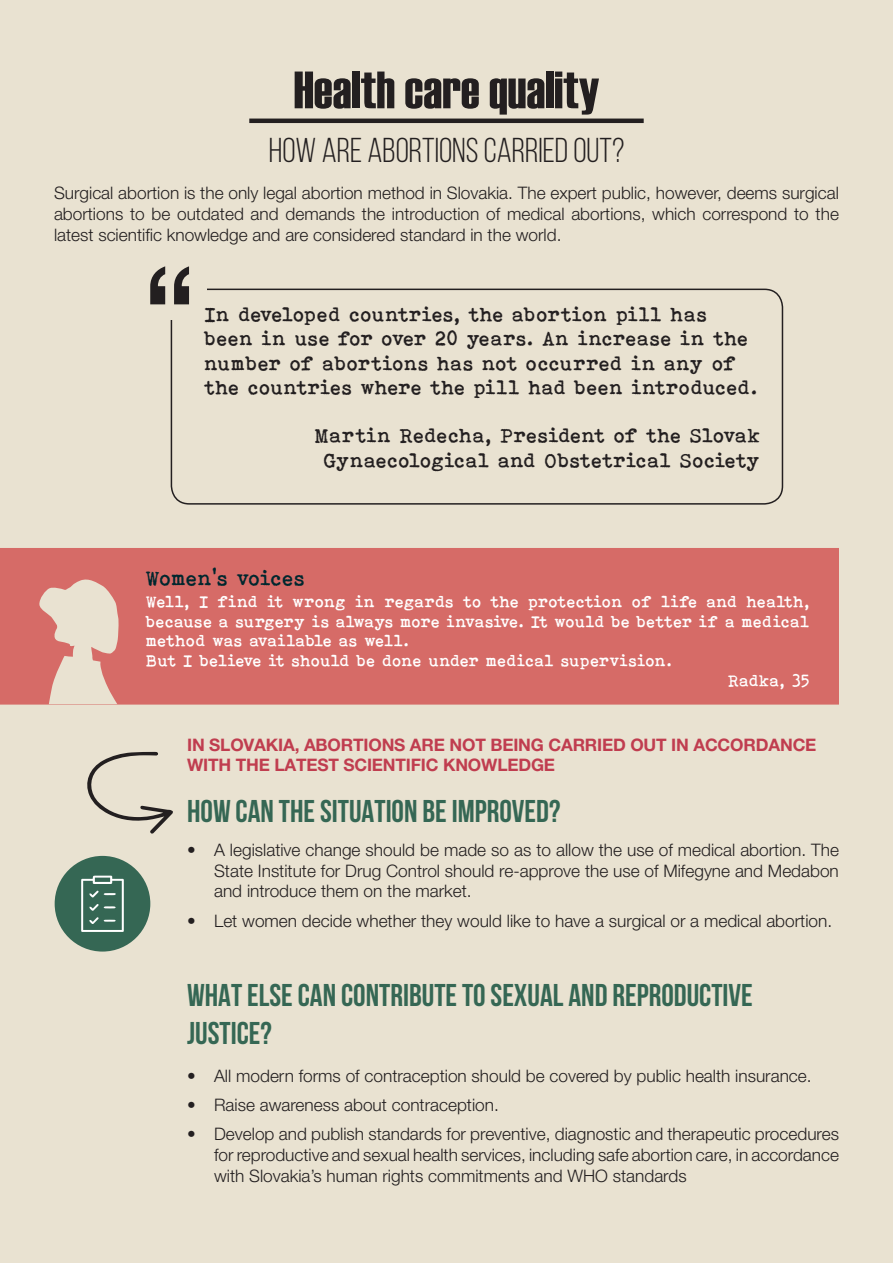
<style>
.page{position:relative;width:893px;height:1263px;background:#e9e2d1}
.page>*{position:absolute;margin:0;border:0;box-sizing:border-box;transform-origin:0 0}
.t1{font:500 134.7px "Helvetica Neue LT Pro";color:#231f20;scale:.89 1}
.t2{font:52.5px "Haettenschweiler";color:#231f20}
.t3{font:34.5px "Bebas Neue";color:#231f20}
.t4{font:700 31.5px/37.8px "Bebas Neue";color:#356754}
.t5{font:21px "Bohemiantypewriter";letter-spacing:-.01em;color:#00272e}
.t6{font:20.25px/24.3px "Bohemiantypewriter";color:#231f20}
.t7{font:300 17.25px/20.7px "Helvetica Neue LT Pro";color:#231f20;text-align:justify}
.t8{font:700 17.25px/20.7px "Helvetica Neue LT Pro";letter-spacing:-.01em;color:#c03d4f}
.t9{font:16.5px/19.8px "Bohemiantypewriter";color:#fff;text-align:justify}
</style>
<div class="page">
<div style="left:0;top:548px;width:839px;height:157px;background:#d66b67"></div>
<hr style="left:249px;top:119px;width:395px;height:4px;background:#231f20">
<div style="left:55px;top:856px;width:95px;height:95px;background:#356754;border-radius:50%"></div>
<svg style="left:81px;top:876px;width:43px;height:56px"></svg>
<svg style="left:87px;top:752px;width:86px;height:82px"></svg>
<div style="left:171px;top:289px;width:612px;height:216px;border:2px solid #231f20;border-radius:18px"></div>
<div style="left:163px;top:274px;width:43px;height:46px;background:#e9e2d1"></div>
<p class="t2" style="left:294px;top:54px;width:307px">Health care quality</p>
<p class="t3" style="left:269px;top:132px;width:357px">HOW ARE ABORTIONS CARRIED OUT?</p>
<p class="t7" style="left:54px;top:182px;width:786px">Surgical abortion is the only legal abortion method in Slovakia. The expert public, however, deems surgical abortions to be outdated and demands the introduction of medical abortions, which correspond to the latest scientific knowledge and are considered standard in the world.</p>
<p class="t1" style="left:143px;top:234px;width:61px">“</p>
<p class="t6" style="left:205px;top:302px;width:554px">In developed countries, the abortion pill has been in use for over 20 years. An increase in the number of abortions has not occurred in any of the countries where the pill had been introduced.</p>
<p class="t6" style="left:315px;top:423px;width:447px;text-align:center">Martin Redecha, President of the Slovak<br>Gynaecological and Obstetrical Society</p>
<p class="t5" style="left:147px;top:566px;width:161px">Women’s voices</p>
<p class="t9" style="left:147px;top:591px;width:665px">Well, I find it wrong in regards to the protection of life and health, because a surgery is always more invasive. It would be better if a medical method was available as well.</p>
<p class="t9" style="left:147px;top:650px;width:528px">But I believe it should be done under medical supervision.</p>
<p class="t9" style="left:728px;top:670px;width:83px">Radka, 35</p>
<p class="t8" style="left:187px;top:734px;width:631px">IN SLOVAKIA, ABORTIONS ARE NOT BEING CARRIED OUT IN ACCORDANCE<br>WITH THE LATEST SCIENTIFIC KNOWLEDGE</p>
<p class="t4" style="left:187px;top:792px;width:375px">HOW CAN THE SITUATION BE IMPROVED?</p>
<p class="t7" style="left:214px;top:839px;width:626px;text-indent:-27px">• A legislative change should be made so as to allow the use of medical abortion. The State Institute for Drug Control should re-approve the use of Mifegyne and Medabon and introduce them on the market.</p>
<p class="t7" style="left:187px;top:910px;width:647px">• Let women decide whether they would like to have a surgical or a medical abortion.</p>
<p class="t4" style="left:187px;top:976px;width:567px">WHAT ELSE CAN CONTRIBUTE TO SEXUAL AND REPRODUCTIVE<br>JUSTICE?</p>
<p class="t7" style="left:187px;top:1065px;width:626px">• All modern forms of contraception should be covered by public health insurance.</p>
<p class="t7" style="left:187px;top:1094px;width:313px">• Raise awareness about contraception.</p>
<p class="t7" style="left:214px;top:1123px;width:626px;text-indent:-27px">• Develop and publish standards for preventive, diagnostic and therapeutic procedures for reproductive and sexual health services, including safe abortion care, in accordance with Slovakia’s human rights commitments and WHO standards</p>
</div>
